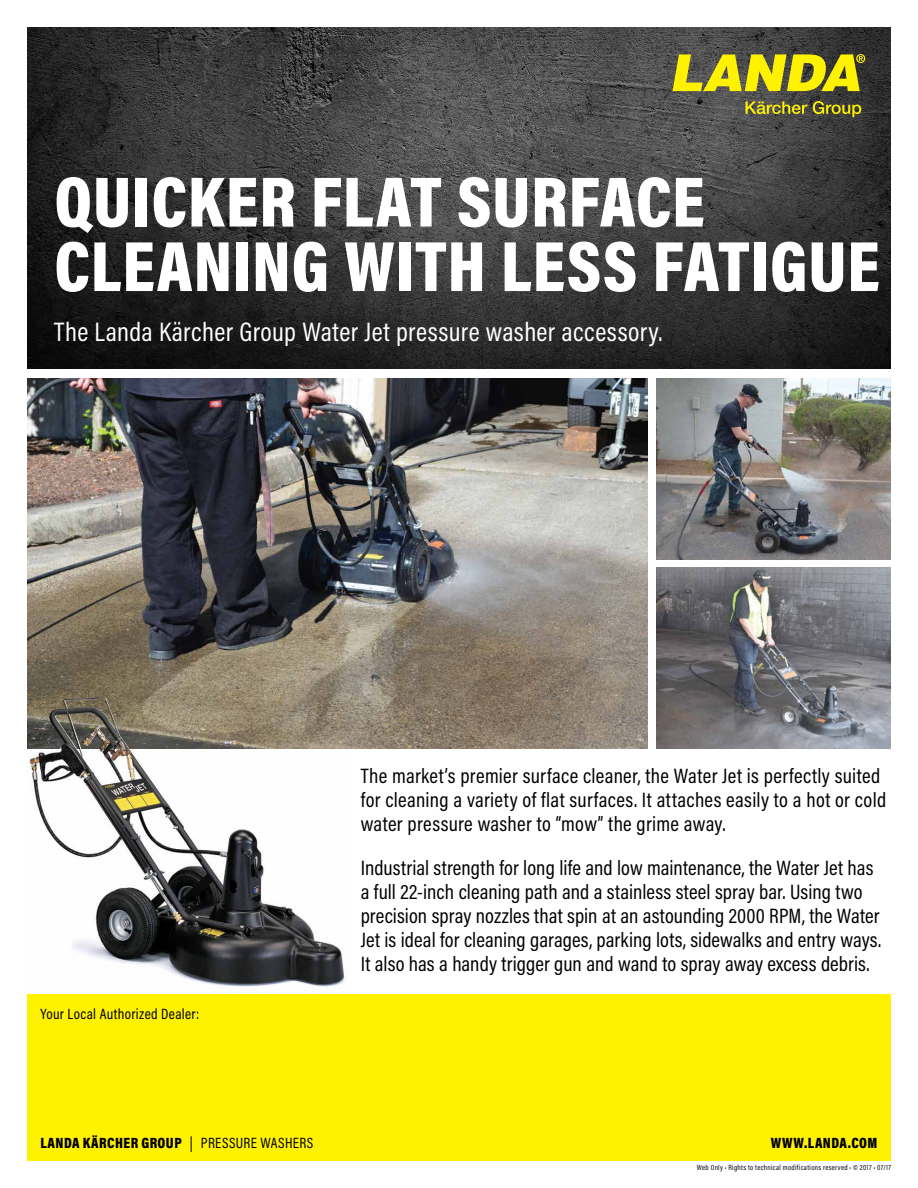
<style>
.page{position:relative;width:918px;height:1188px;background:#fff}
.page>*{position:absolute;margin:0;border:0;box-sizing:border-box;transform-origin:0 0}
.t1{font:900 72px/64.5px "Acumin Pro Cond";letter-spacing:.01em;color:#fff}
.t2{font:27px "Acumin Pro Cond";letter-spacing:.015em;color:#fff}
.t3{font:21px/24px "Acumin Pro Cond";letter-spacing:.01em;color:#000}
.t4{font:900 15px "Acumin Pro Cond";letter-spacing:.03em;color:#000}
.t5{font:15px "Acumin Pro Cond";letter-spacing:.025em;color:#000}
.t6{font:7.5px "Acumin Pro Cond";letter-spacing:.045em;color:#000}
.s1{font-weight:400}
</style>
<div class="page">
<div style="left:27px;top:995px;width:864px;height:166px;background:#fff200"></div>
<img style="left:27px;top:27px;width:864px;height:342px">
<svg style="left:673px;top:54px;width:192px;height:37px;background:#b5ad1c"></svg>
<svg style="left:746px;top:101px;width:61px;height:13px"></svg>
<svg style="left:813px;top:101px;width:48px;height:16px"></svg>
<img style="left:656px;top:568px;width:235px;height:181px">
<img style="left:27px;top:379px;width:621px;height:370px">
<img style="left:656px;top:379px;width:235px;height:181px">
<img style="left:28px;top:690px;width:324px;height:297px">
<img style="left:31px;top:698px;width:129px;height:231px">
<h1 class="t1" style="left:54px;top:168px;width:827px">QUICKER FLAT SURFACE<br>CLEANING WITH LESS FATIGUE</h1>
<p class="t2" style="left:54px;top:315px;width:610px">The Landa Kärcher Group Water Jet pressure washer accessory.</p>
<p class="t5" style="left:40px;top:1004px;width:160px">Your Local Authorized Dealer:</p>
<p class="t3" style="left:361px;top:763px;width:527px">The market’s premier surface cleaner, the Water Jet is perfectly suited for cleaning a variety of flat surfaces. It attaches easily to a hot or cold water pressure washer to “mow” the grime away.</p>
<p class="t3" style="left:361px;top:855px;width:522px">Industrial strength for long life and low maintenance, the Water Jet has a full 22-inch cleaning path and a stainless steel spray bar. Using two precision spray nozzles that spin at an astounding 2000 RPM, the Water Jet is ideal for cleaning garages, parking lots, sidewalks and entry ways.<br>It also has a handy trigger gun and wand to spray away excess debris.</p>
<p class="t4" style="left:40px;top:1133px;width:274px">LANDA KÄRCHER GROUP <span class="s1">| PRESSURE WASHERS</span></p>
<p class="t4" style="left:771px;top:1133px;width:108px">WWW.LANDA.COM</p>
<p class="t6" style="left:697px;top:1163px;width:196px">Web Only • Rights to technical modifications reserved • © 2017 • 07/17</p>
</div>
